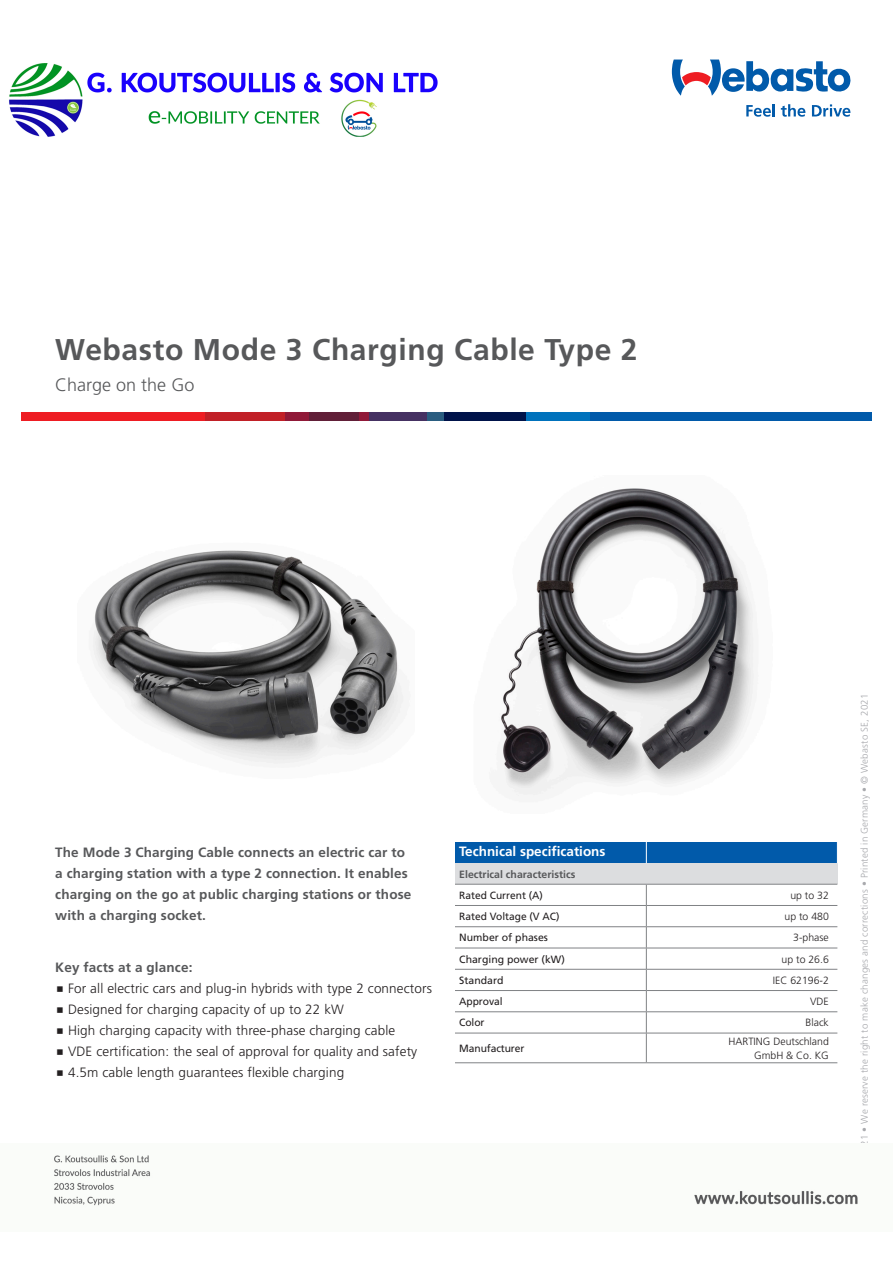
<style>
.page{position:relative;width:893px;height:1263px;background:#fff}
.page>*{position:absolute;margin:0;border:0;box-sizing:border-box;transform-origin:0 0}
.Headline_20pt{font:700 30px "Frutiger";letter-spacing:.02em;color:#57585a}
.Headline_20pt-2{font:300 18px "Frutiger";color:#57585a}
.t1{font:300 13.5px "Frutiger";letter-spacing:.01em;color:#231f20}
.Copy{font:700 13.5px "Frutiger";letter-spacing:.01em;color:#57585a}
._02_Table_Header_cen{font:700 13.5px "Frutiger";color:#fff}
._04_Table_Copy_left{font:10.5px "Frutiger";color:#231f20}
._05_Table_Copy_right{font:300 10.5px "Frutiger";color:#231f20}
._03_Table_Subhead{font:700 10.5px "Frutiger";color:#57585a}
.Imprint{font:300 9.75px "Frutiger";letter-spacing:.02em;color:#a8a9ad}
</style>
<div class="page">
<svg style="left:746px;top:104px;width:29px;height:13px"></svg>
<svg style="left:781px;top:104px;width:24px;height:13px"></svg>
<svg style="left:812px;top:104px;width:38px;height:13px"></svg>
<svg style="left:672px;top:60px;width:178px;height:36px"></svg>
<div style="left:21px;top:412px;width:184px;height:9px;background:#ee1d23"></div>
<div style="left:205px;top:412px;width:80px;height:9px;background:#c12027"></div>
<div style="left:285px;top:412px;width:24px;height:9px;background:#901938"></div>
<div style="left:309px;top:412px;width:50px;height:9px;background:#611f38"></div>
<div style="left:359px;top:412px;width:10px;height:9px;background:#901938"></div>
<div style="left:369px;top:412px;width:57px;height:9px;background:#453162"></div>
<div style="left:426px;top:412px;width:18px;height:9px;background:#2a5d80"></div>
<div style="left:444px;top:412px;width:82px;height:9px;background:#00134a"></div>
<div style="left:526px;top:412px;width:64px;height:9px;background:#0072bc"></div>
<div style="left:590px;top:412px;width:282px;height:9px;background:#015aaa"></div>
<img style="left:92px;top:550px;width:312px;height:214px">
<img style="left:501px;top:488px;width:253px;height:309px">
<div style="left:455px;top:863px;width:382px;height:21px;background:#dcdddf"></div>
<hr style="left:646px;top:884px;width:191px;height:1px;background:#808285">
<hr style="left:646px;top:905px;width:191px;height:1px;background:#808285">
<hr style="left:646px;top:926px;width:191px;height:1px;background:#808285">
<hr style="left:646px;top:948px;width:191px;height:1px;background:#808285">
<hr style="left:646px;top:969px;width:191px;height:1px;background:#808285">
<hr style="left:646px;top:990px;width:191px;height:1px;background:#808285">
<hr style="left:646px;top:1011px;width:191px;height:1px;background:#808285">
<hr style="left:646px;top:1033px;width:191px;height:1px;background:#808285">
<svg style="left:646px;top:884px;width:1px;height:178px"></svg>
<hr style="left:646px;top:1062px;width:191px;height:1px;background:#808285">
<hr style="left:455px;top:884px;width:191px;height:1px;background:#808285">
<hr style="left:455px;top:905px;width:191px;height:1px;background:#808285">
<hr style="left:455px;top:926px;width:191px;height:1px;background:#808285">
<hr style="left:455px;top:948px;width:191px;height:1px;background:#808285">
<hr style="left:455px;top:969px;width:191px;height:1px;background:#808285">
<hr style="left:455px;top:990px;width:191px;height:1px;background:#808285">
<hr style="left:455px;top:1011px;width:191px;height:1px;background:#808285">
<hr style="left:455px;top:1033px;width:191px;height:1px;background:#808285">
<hr style="left:455px;top:1062px;width:191px;height:1px;background:#808285">
<div style="left:455px;top:842px;width:382px;height:21px;background:#015aaa"></div>
<img style="left:9px;top:63px;width:429px;height:74px">
<img style="left:54px;top:1155px;width:804px;height:51px">
<p class="Headline_20pt" style="left:55px;top:332px;width:584px">Webasto Mode 3 Charging Cable Type 2</p>
<p class="Headline_20pt-2" style="left:55px;top:375px;width:141px">Charge on the Go</p>
<p class="Copy" style="left:55px;top:844px;width:351px">The Mode 3 Charging Cable connects an electric car to</p>
<p class="Copy" style="left:55px;top:865px;width:354px">a charging station with a type 2 connection. It enables</p>
<p class="Copy" style="left:55px;top:886px;width:358px">charging on the go at public charging stations or those</p>
<p class="Copy" style="left:55px;top:907px;width:152px">with a charging socket.</p>
<p class="Copy" style="left:55px;top:960px;width:139px">Key facts at a glance:</p>
<p class="t1" style="left:68px;top:981px;width:366px">For all electric cars and plug-in hybrids with type 2 connectors</p>
<p class="t1" style="left:68px;top:1002px;width:277px">Designed for charging capacity of up to 22 kW</p>
<p class="t1" style="left:68px;top:1023px;width:329px">High charging capacity with three-phase charging cable</p>
<p class="t1" style="left:68px;top:1044px;width:351px">VDE certification: the seal of approval for quality and safety</p>
<p class="t1" style="left:68px;top:1065px;width:278px">4.5m cable length guarantees flexible charging</p>
<p class="_02_Table_Header_cen" style="left:459px;top:844px;width:148px">Technical specifications</p>
<p class="_03_Table_Subhead" style="left:459px;top:868px;width:118px">Electrical characteristics</p>
<p class="_04_Table_Copy_left" style="left:459px;top:889px;width:85px">Rated Current (A)</p>
<p class="_05_Table_Copy_right" style="left:790px;top:889px;width:40px">up to 32</p>
<p class="_04_Table_Copy_left" style="left:459px;top:910px;width:102px">Rated Voltage (V AC)</p>
<p class="_05_Table_Copy_right" style="left:784px;top:910px;width:46px">up to 480</p>
<p class="_04_Table_Copy_left" style="left:459px;top:931px;width:90px">Number of phases</p>
<p class="_05_Table_Copy_right" style="left:793px;top:932px;width:37px">3-phase</p>
<p class="_04_Table_Copy_left" style="left:459px;top:953px;width:107px">Charging power (kW)</p>
<p class="_05_Table_Copy_right" style="left:782px;top:953px;width:49px">up to 26.6</p>
<p class="_04_Table_Copy_left" style="left:459px;top:974px;width:46px">Standard</p>
<p class="_05_Table_Copy_right" style="left:773px;top:974px;width:58px">IEC 62196-2</p>
<p class="_04_Table_Copy_left" style="left:459px;top:995px;width:45px">Approval</p>
<p class="_05_Table_Copy_right" style="left:810px;top:995px;width:20px">VDE</p>
<p class="_04_Table_Copy_left" style="left:459px;top:1016px;width:27px">Color</p>
<p class="_05_Table_Copy_right" style="left:806px;top:1017px;width:25px">Black</p>
<p class="_04_Table_Copy_left" style="left:459px;top:1042px;width:67px">Manufacturer</p>
<p class="_05_Table_Copy_right" style="left:728px;top:1035px;width:102px">HARTING Deutschland</p>
<p class="_05_Table_Copy_right" style="left:754px;top:1049px;width:76px">GmbH &amp; Co. KG</p>
<p class="Imprint" style="left:859px;top:1160px;width:468px;rotate:-90deg">01/21 • We reserve the right to make changes and corrections • Printed in Germany • © Webasto SE, 2021</p>
</div>
